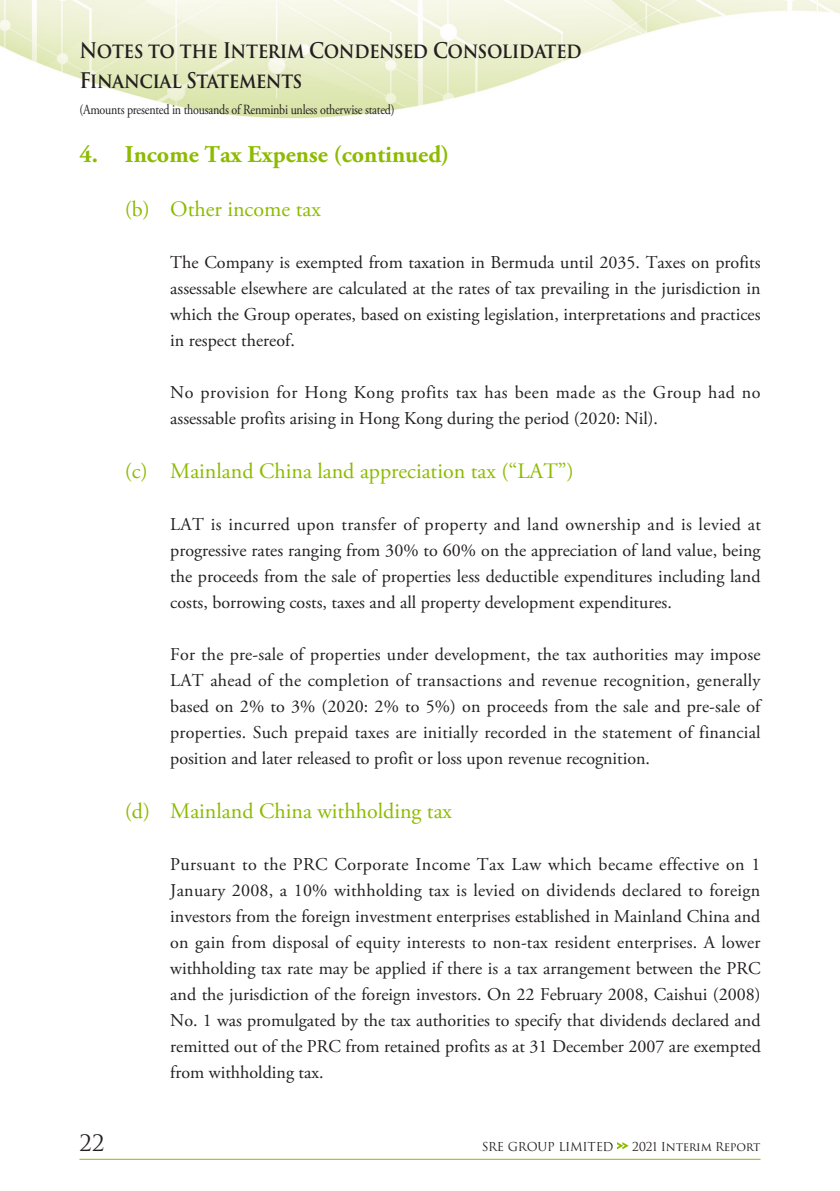
<style>
.page{position:relative;width:840px;height:1191px;background:#fff}
.page>*{position:absolute;margin:0;border:0;box-sizing:border-box;transform-origin:0 0}
.t1{font:700 24px "Adobe Garamond Pro";color:#8dbb00}
.t2{font:22px "Adobe Garamond Pro";color:#8dbb00}
.t3{font:22px "Trajan Pro 3";color:#231f20}
.t4{font:600 21px/30px "Trajan Pro 3";letter-spacing:-.03em;color:#231f20;scale:.9 1}
.t5{font:18px/26px "Adobe Garamond Pro";color:#231f20;text-align:justify}
.t6{font:14px "Adobe Garamond Pro";letter-spacing:-.02em;color:#231f20;scale:.86 1}
.t7{font:12px "Trajan Pro 3";letter-spacing:-.02em;color:#231f20}
</style>
<div class="page">
<img style="left:0;top:0;width:839px;height:1160px">
<svg style="left:616px;top:1142px;width:12px;height:7px"></svg>
<hr style="left:79px;top:1158px;width:681px;height:1px;background:#8dbb00">
<p class="t4" style="left:79px;top:36px;width:559px">Notes to the Interim Condensed Consolidated<br>Financial Statements</p>
<p class="t6" style="left:79px;top:101px;width:368px">(Amounts presented in thousands of Renminbi unless otherwise stated)</p>
<h1 class="t1" style="left:79px;top:140px;width:371px">4. Income Tax Expense (continued)</h1>
<p class="t2" style="left:125px;top:195px;width:197px">(b) Other income tax</p>
<p class="t5" style="left:170px;top:250px;width:591px">The Company is exempted from taxation in Bermuda until 2035. Taxes on profits assessable elsewhere are calculated at the rates of tax prevailing in the jurisdiction in which the Group operates, based on existing legislation, interpretations and practices in respect thereof.</p>
<p class="t5" style="left:170px;top:380px;width:591px">No provision for Hong Kong profits tax has been made as the Group had no assessable profits arising in Hong Kong during the period (2020: Nil).</p>
<p class="t2" style="left:125px;top:457px;width:450px">(c) Mainland China land appreciation tax (“LAT”)</p>
<p class="t5" style="left:170px;top:512px;width:591px">LAT is incurred upon transfer of property and land ownership and is levied at progressive rates ranging from 30% to 60% on the appreciation of land value, being the proceeds from the sale of properties less deductible expenditures including land costs, borrowing costs, taxes and all property development expenditures.</p>
<p class="t5" style="left:170px;top:642px;width:591px">For the pre-sale of properties under development, the tax authorities may impose LAT ahead of the completion of transactions and revenue recognition, generally based on 2% to 3% (2020: 2% to 5%) on proceeds from the sale and pre-sale of properties. Such prepaid taxes are initially recorded in the statement of financial position and later released to profit or loss upon revenue recognition.</p>
<p class="t2" style="left:125px;top:797px;width:328px">(d) Mainland China withholding tax</p>
<p class="t5" style="left:170px;top:852px;width:592px">Pursuant to the PRC Corporate Income Tax Law which became effective on 1<br>January 2008, a 10% withholding tax is levied on dividends declared to foreign investors from the foreign investment enterprises established in Mainland China and on gain from disposal of equity interests to non-tax resident enterprises. A lower withholding tax rate may be applied if there is a tax arrangement between the PRC and the jurisdiction of the foreign investors. On 22 February 2008, Caishui (2008)<br>No. 1 was promulgated by the tax authorities to specify that dividends declared and remitted out of the PRC from retained profits as at 31 December 2007 are exempted from withholding tax.</p>
<p class="t3" style="left:79px;top:1128px;width:27px">22</p>
<p class="t7" style="left:481px;top:1138px;width:133px">SRE GROUP LIMITED</p>
<p class="t7" style="left:631px;top:1138px;width:130px">2021 Interim Report</p>
</div>
